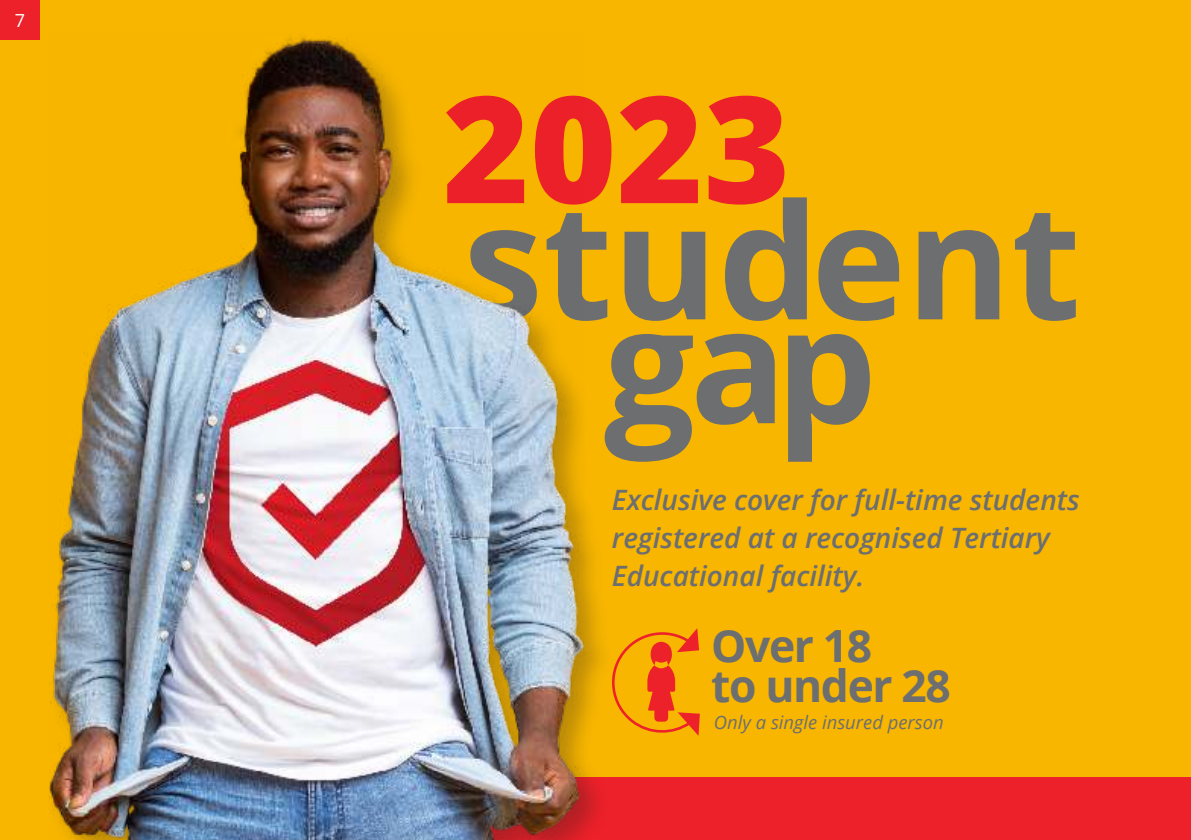
<style>
.page{position:relative;width:1191px;height:840px;background:#fff}
.page>*{position:absolute;margin:0;border:0;box-sizing:border-box;transform-origin:0 0}
.t1{font:700 160.2px "Open Sans";color:#6c6e70}
.t2{font:800 148.2px "Open Sans";color:#ed2129}
.t3{font:700 44.4px/39.6px "Open Sans";letter-spacing:-.03em;color:#6c6e70}
.t4{font:italic 600 28px/38px "Open Sans";color:#6c6e70}
.t5{font:italic 18.4px "Open Sans";color:#6c6e70}
.t6{font:18px "Open Sans";color:#fff}
</style>
<div class="page">
<div style="left:0;top:0;width:1191px;height:839px;background:#f8b600"></div>
<svg style="left:616px;top:628px;width:84px;height:107px"></svg>
<div style="left:329px;top:777px;width:862px;height:62px;background:#ed2129"></div>
<img style="left:47px;top:37px;width:569px;height:802px">
<div style="left:0;top:0;width:40px;height:40px;background:#ed2129"></div>
<p class="t6" style="left:15px;top:14px;width:12px">7</p>
<h2 class="t2" style="left:443px;top:65px;width:349px">2023</h2>
<h1 class="t1" style="left:463px;top:196px;width:619px">student</h1>
<h1 class="t1" style="left:604px;top:300px;width:274px">gap</h1>
<p class="t4" style="left:612px;top:483px;width:469px">Exclusive cover for full-time students registered at a recognised Tertiary<br>Educational facility.</p>
<h3 class="t3" style="left:711px;top:630px;width:241px">Over 18<br>to under 28</h3>
<p class="t5" style="left:714px;top:709px;width:231px">Only a single insured person</p>
</div>
